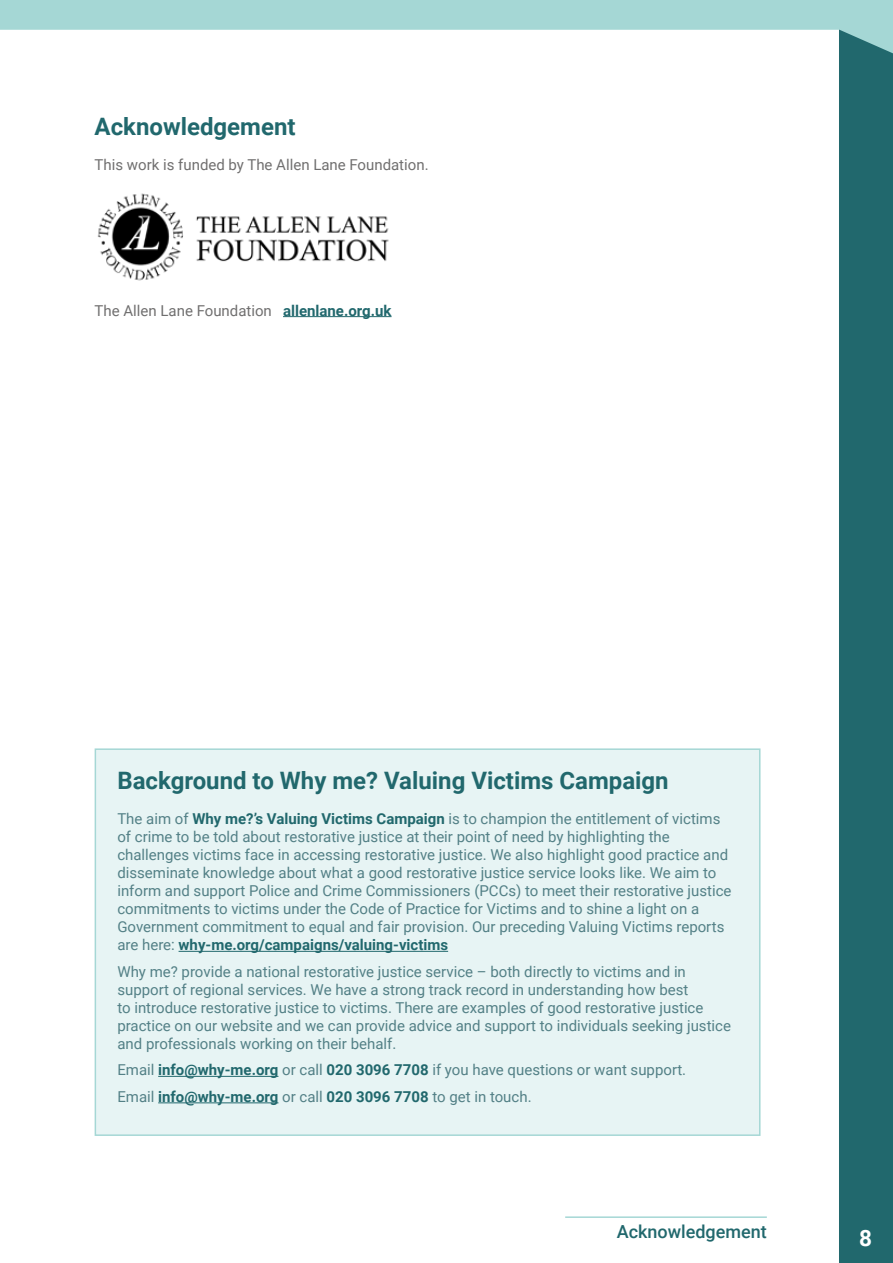
<style>
.page{position:relative;width:893px;height:1263px;background:#fff}
.page>*{position:absolute;margin:0;border:0;box-sizing:border-box;transform-origin:0 0}
.t1{font:700 24px "Roboto";color:#21686d}
.t2{font:700 22.5px "Roboto";color:#fff}
.t3{font:500 18px "Roboto";color:#21686d}
.t4{font:15px/18px "Roboto";color:#538086}
.t5{font:15px "Roboto";color:#706f6f}
.s1{font-weight:700;color:#21686d}
</style>
<div class="page">
<div style="left:839px;top:53px;width:54px;height:1210px;background:#21686d"></div>
<svg style="left:0;top:0;width:893px;height:53px;fill:#a5d7d5"></svg>
<hr style="left:565px;top:1216px;width:202px;height:2px;background:#a5d7d5">
<hr style="left:283px;top:316px;width:109px;height:1px;background:#21686d">
<img style="left:97px;top:193px;width:292px;height:88px">
<div style="left:95px;top:749px;width:665px;height:386px;background:#e7f4f4"></div>
<hr style="left:179px;top:951px;width:269px;height:1px;background:#21686d">
<hr style="left:158px;top:1076px;width:120px;height:1px;background:#21686d">
<hr style="left:158px;top:1102px;width:120px;height:1px;background:#21686d">
<div style="left:95px;top:748px;width:665px;height:388px;border:2px solid #a5d7d5"></div>
<h1 class="t1" style="left:95px;top:110px;width:202px">Acknowledgement</h1>
<p class="t5" style="left:95px;top:154px;width:336px">This work is funded by The Allen Lane Foundation.</p>
<p class="t5" style="left:95px;top:300px;width:298px">The Allen Lane Foundation <span class="s1">allenlane.org.uk</span></p>
<h1 class="t1" style="left:117px;top:764px;width:553px">Background to Why me? Valuing Victims Campaign</h1>
<p class="t4" style="left:117px;top:809px;width:616px">The aim of <span class="s1">Why me?’s Valuing Victims Campaign</span> is to champion the entitlement of victims of crime to be told about restorative justice at their point of need by highlighting the challenges victims face in accessing restorative justice. We also highlight good practice and disseminate knowledge about what a good restorative justice service looks like. We aim to inform and support Police and Crime Commissioners (PCCs) to meet their restorative justice commitments to victims under the Code of Practice for Victims and to shine a light on a Government commitment to equal and fair provision. Our preceding Valuing Victims reports are here: <span class="s1">why-me.org/campaigns/valuing-victims</span></p>
<p class="t4" style="left:117px;top:962px;width:615px">Why me? provide a national restorative justice service – both directly to victims and in support of regional services. We have a strong track record in understanding how best<br>to introduce restorative justice to victims. There are examples of good restorative justice practice on our website and we can provide advice and support to individuals seeking justice and professionals working on their behalf.</p>
<p class="t4" style="left:117px;top:1056px;width:570px;line-height:26.5px">Email <span class="s1">info@why-me.org</span> or call <span class="s1">020 3096 7708</span> if you have questions or want support.<br>Email <span class="s1">info@why-me.org</span> or call <span class="s1">020 3096 7708</span> to get in touch.</p>
<p class="t3" style="left:617px;top:1219px;width:152px">Acknowledgement</p>
<h2 class="t2" style="left:859px;top:1222px;width:14px">8</h2>
</div>
